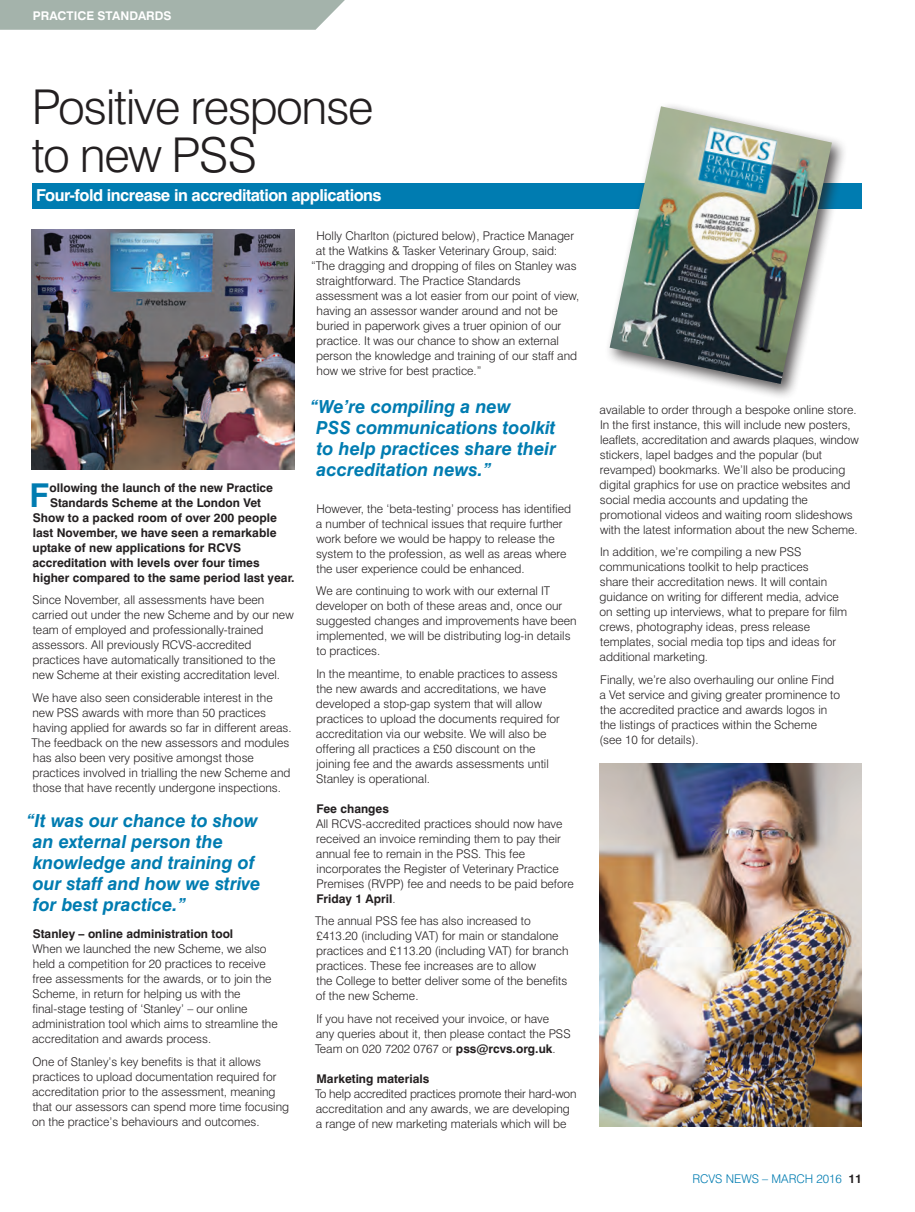
<style>
.page{position:relative;width:915px;height:1212px;background:#fff}
.page>*{position:absolute;margin:0;border:0;box-sizing:border-box;transform-origin:0 0}
.Heads{font:300 48px/48px "Swiss 721 BT";letter-spacing:-.03em;color:#231f20}
.Bold_lead_in{font:700 32.85px "Swiss 721 BT";color:#007cb1}
.Quotes{font:italic 700 18px/21px "Swiss 721 BT";color:#007cb1}
.Sub_Heads{font:700 16.5px "Swiss 721 BT";letter-spacing:-.03em;color:#fff}
.Text{font:300 12px/15px "Swiss 721 BT";color:#231f20}
.Bold_lead_in-2{font:700 12px "Swiss 721 BT";color:#231f20}
.Text-2{font:700 12px "Swiss 721 BT";color:#231f20}
.t1{font:300 12px "Swiss 721 BT";color:#007cb1}
.DOC_names{font:700 12px "Swiss 721 BT";color:#fff}
.s1{font-weight:700}
.s2{font-weight:700;color:#231f20}
</style>
<div class="page">
<svg style="left:0;top:0;width:345px;height:30px;background:#a8b6af"></svg>
<div style="left:32px;top:183px;width:829px;height:25px;background:#007cb1"></div>
<div style="left:604px;top:101px;width:244px;height:300px;background:#231f20;opacity:.75"></div>
<img style="left:609px;top:106px;width:222px;height:278px">
<img style="left:32px;top:230px;width:262px;height:239px">
<img style="left:599px;top:763px;width:262px;height:364px">
<p class="DOC_names" style="left:33px;top:9px;width:140px">PRACTICE STANDARDS</p>
<p class="Heads" style="left:32px;top:82px;width:343px">Positive response to new PSS</p>
<p class="Sub_Heads" style="left:36px;top:185px;width:347px">Four-fold increase in accreditation applications</p>
<p class="Bold_lead_in" style="left:29px;top:475px;width:21px">F</p>
<p class="Bold_lead_in-2" style="left:49px;top:480px;width:225px">ollowing the launch of the new Practice</p>
<p class="Bold_lead_in-2" style="left:50px;top:495px;width:212px">Standards Scheme at the London Vet</p>
<p class="Bold_lead_in-2" style="left:33px;top:510px;width:245px">Show to a packed room of over 200 people</p>
<p class="Bold_lead_in-2" style="left:33px;top:525px;width:245px">last November, we have seen a remarkable</p>
<p class="Bold_lead_in-2" style="left:33px;top:540px;width:210px">uptake of new applications for RCVS</p>
<p class="Bold_lead_in-2" style="left:32px;top:555px;width:228px">accreditation with levels over four times</p>
<p class="Bold_lead_in-2" style="left:33px;top:570px;width:263px">higher compared to the same period last year.</p>
<p class="Text" style="left:32px;top:592px;width:263px">Since November, all assessments have been carried out under the new Scheme and by our new team of employed and professionally-trained assessors. All previously RCVS-accredited practices have automatically transitioned to the new Scheme at their existing accreditation level.</p>
<p class="Text" style="left:31px;top:690px;width:262px">We have also seen considerable interest in the new PSS awards with more than 50 practices having applied for awards so far in different areas.<br>The feedback on the new assessors and modules has also been very positive amongst those practices involved in trialling the new Scheme and those that have recently undergone inspections.</p>
<p class="Quotes" style="left:33px;top:810px;width:229px;text-indent:-6px">“It was our chance to show an external person the knowledge and training of our staff and how we strive for best practice.”</p>
<p class="Text-2" style="left:33px;top:926px;width:202px">Stanley – online administration tool</p>
<p class="Text" style="left:32px;top:941px;width:247px">When we launched the new Scheme, we also held a competition for 20 practices to receive free assessments for the awards, or to join the Scheme, in return for helping us with the final-stage testing of ‘Stanley’ – our online administration tool which aims to streamline the accreditation and awards process.</p>
<p class="Text" style="left:32px;top:1054px;width:258px">One of Stanley’s key benefits is that it allows practices to upload documentation required for accreditation prior to the assessment, meaning that our assessors can spend more time focusing on the practice’s behaviours and outcomes.</p>
<p class="Text" style="left:316px;top:228px;width:259px">Holly Charlton (pictured below), Practice Manager</p>
<p class="Text" style="left:316px;top:243px;width:243px">at the Watkins &amp; Tasker Veterinary Group, said:</p>
<p class="Text" style="left:311px;top:258px;width:267px">“The dragging and dropping of files on Stanley was</p>
<p class="Text" style="left:316px;top:273px;width:206px">straightforward. The Practice Standards</p>
<p class="Text" style="left:316px;top:288px;width:265px">assessment was a lot easier from our point of view,</p>
<p class="Text" style="left:316px;top:303px;width:242px">having an assessor wander around and not be</p>
<p class="Text" style="left:316px;top:318px;width:246px">buried in paperwork gives a truer opinion of our</p>
<p class="Text" style="left:316px;top:333px;width:244px">practice. It was our chance to show an external</p>
<p class="Text" style="left:316px;top:348px;width:262px">person the knowledge and training of our staff and</p>
<p class="Text" style="left:316px;top:363px;width:166px">how we strive for best practice.”</p>
<p class="Quotes" style="left:316px;top:396px;width:241px;text-indent:-6px">“We’re compiling a new<br>PSS communications toolkit to help practices share their accreditation news.”</p>
<p class="Text" style="left:599px;top:402px;width:260px">available to order through a bespoke online store.<br>In the first instance, this will include new posters, leaflets, accreditation and awards plaques, window stickers, lapel badges and the popular (but revamped) bookmarks. We’ll also be producing digital graphics for use on practice websites and social media accounts and updating the promotional videos and waiting room slideshows with the latest information about the new Scheme.</p>
<p class="Text" style="left:599px;top:544px;width:249px">In addition, we’re compiling a new PSS communications toolkit to help practices<br>share their accreditation news. It will contain guidance on writing for different media, advice on setting up interviews, what to prepare for film crews, photography ideas, press release templates, social media top tips and ideas for additional marketing.</p>
<p class="Text" style="left:599px;top:672px;width:242px">Finally, we’re also overhauling our online Find a Vet service and giving greater prominence to the accredited practice and awards logos in the listings of practices within the Scheme (see 10 for details).</p>
<p class="Text" style="left:316px;top:501px;width:256px">However, the ‘beta-testing’ process has identified a number of technical issues that require further work before we would be happy to release the system to the profession, as well as areas where the user experience could be enhanced.</p>
<p class="Text" style="left:316px;top:583px;width:262px">We are continuing to work with our external IT developer on both of these areas and, once our suggested changes and improvements have been implemented, we will be distributing log-in details to practices.</p>
<p class="Text" style="left:316px;top:666px;width:245px">In the meantime, to enable practices to assess the new awards and accreditations, we have developed a stop-gap system that will allow practices to upload the documents required for accreditation via our website. We will also be offering all practices a £50 discount on the joining fee and the awards assessments until Stanley is operational.</p>
<p class="Text-2" style="left:316px;top:801px;width:74px">Fee changes</p>
<p class="Text" style="left:316px;top:816px;width:259px">All RCVS-accredited practices should now have received an invoice reminding them to pay their annual fee to remain in the PSS. This fee incorporates the Register of Veterinary Practice Premises (RVPP) fee and needs to be paid before <span class="s1">Friday 1 April</span>.</p>
<p class="Text" style="left:315px;top:913px;width:255px">The annual PSS fee has also increased to £413.20 (including VAT) for main or standalone practices and £113.20 (including VAT) for branch practices. These fee increases are to allow<br>the College to better deliver some of the benefits</p>
<p class="Text" style="left:316px;top:988px;width:104px">of the new Scheme.</p>
<p class="Text" style="left:315px;top:1011px;width:257px">If you have not received your invoice, or have<br>any queries about it, then please contact the PSS<br>Team on 020 7202 0767 or <span class="s1">pss@rcvs.org.uk</span>.</p>
<p class="Text-2" style="left:316px;top:1071px;width:114px">Marketing materials</p>
<p class="Text" style="left:315px;top:1086px;width:263px">To help accredited practices promote their hard-won accreditation and any awards, we are developing a range of new marketing materials which will be</p>
<p class="t1" style="left:692px;top:1172px;width:171px">RCVS NEWS – MARCH 2016 <span class="s2">11</span></p>
</div>
